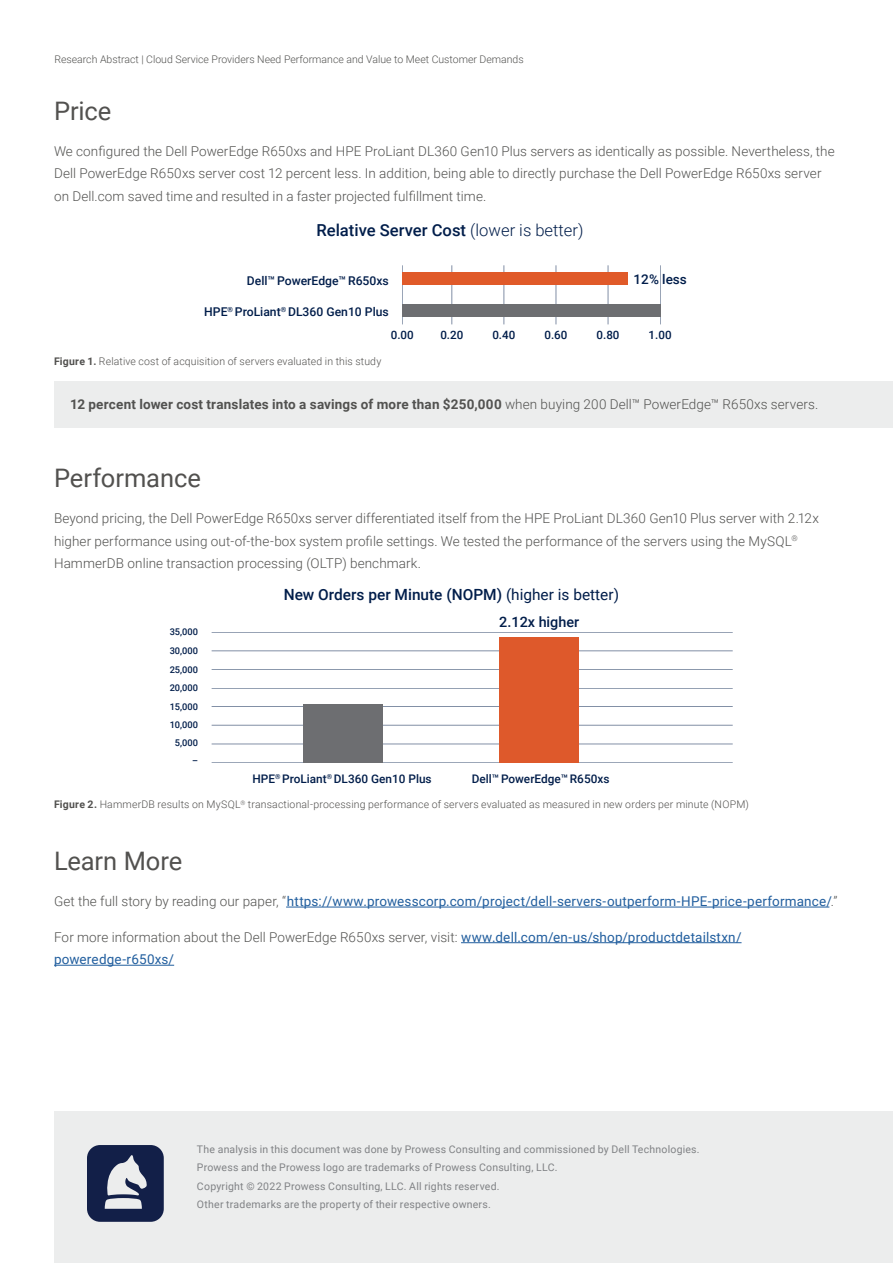
<style>
.page{position:relative;width:893px;height:1263px;background:#fff}
.page>*{position:absolute;margin:0;border:0;box-sizing:border-box;transform-origin:0 0}
.t1{font:25.5px "Roboto";color:#52514f}
.t2{font:500 16.5px "Roboto";color:#001d4a}
.t3{font:500 15.45px "Roboto";color:#001d4a}
.t4{font:500 14.4px "Roboto";color:#001d4a}
.t5{font:300 13.5px/22.5px "Roboto";letter-spacing:.005em;color:#525250}
.t6{font:13.5px/22.5px "Roboto";letter-spacing:.015em;color:#215e9e}
.t7{font:700 13.5px "Roboto";letter-spacing:.015em;color:#525250}
.t8{font:500 13.5px "Roboto";color:#001d4a}
.t9{font:500 12.15px "Roboto";color:#001d4a}
.t10{font:500 11.85px "Roboto";color:#001d4a}
.t11{font:500 11.55px "Roboto";color:#001d4a}
.t12{font:10.5px/18.3px "Roboto";letter-spacing:.02em;color:#808285}
.t13{font:300 10.5px "Roboto";letter-spacing:.015em;color:#52514f}
.t14{font:300 10.5px "Roboto";color:#525250}
.t15{font:500 9.3px/19.2px "Roboto";color:#001d4a;text-align:justify}
.s1{font-weight:300}
.s2{font-weight:700}
.s3{font-weight:400}
.s4{font-weight:300;color:#525250}
</style>
<div class="page">
<hr style="left:461px;top:942px;width:280px;height:1px;background:#215e9e">
<hr style="left:54px;top:965px;width:120px;height:1px;background:#215e9e">
<hr style="left:212px;top:632px;width:521px;height:1px;background:#001d4a">
<hr style="left:212px;top:651px;width:521px;height:1px;background:#001d4a">
<hr style="left:212px;top:669px;width:521px;height:1px;background:#001d4a">
<hr style="left:212px;top:688px;width:521px;height:1px;background:#001d4a">
<hr style="left:212px;top:706px;width:521px;height:1px;background:#001d4a">
<hr style="left:212px;top:725px;width:521px;height:1px;background:#001d4a">
<hr style="left:212px;top:744px;width:521px;height:1px;background:#001d4a">
<hr style="left:212px;top:762px;width:521px;height:1px;background:#001d4a">
<div style="left:303px;top:704px;width:79px;height:59px;background:#6d6e71"></div>
<div style="left:500px;top:638px;width:79px;height:125px;background:#de592b"></div>
<div style="left:54px;top:1111px;width:839px;height:152px;background:#eceded"></div>
<svg style="left:87px;top:1145px;width:77px;height:77px"></svg>
<hr style="left:402px;top:265px;width:1px;height:59px;background:#001d4a">
<hr style="left:452px;top:265px;width:1px;height:59px;background:#001d4a">
<hr style="left:504px;top:265px;width:1px;height:59px;background:#001d4a">
<hr style="left:556px;top:265px;width:1px;height:59px;background:#001d4a">
<hr style="left:608px;top:265px;width:1px;height:59px;background:#001d4a">
<hr style="left:660px;top:265px;width:1px;height:59px;background:#001d4a">
<div style="left:402px;top:272px;width:225px;height:13px;background:#e05a29"></div>
<div style="left:402px;top:304px;width:258px;height:13px;background:#6d6e71"></div>
<div style="left:54px;top:381px;width:839px;height:47px;background:#eceded"></div>
<hr style="left:286px;top:907px;width:543px;height:1px;background:#215e9e">
<p class="t14" style="left:54px;top:51px;width:471px">Research Abstract | Cloud Service Providers Need Performance and Value to Meet Customer Demands</p>
<h1 class="t1" style="left:54px;top:93px;width:59px">Price</h1>
<p class="t5" style="left:54px;top:139px;width:782px">We configured the Dell PowerEdge R650xs and HPE ProLiant DL360 Gen10 Plus servers as identically as possible. Nevertheless, the<br>Dell PowerEdge R650xs server cost 12 percent less. In addition, being able to directly purchase the Dell PowerEdge R650xs server on Dell.com saved time and resulted in a faster projected fulfillment time.</p>
<p class="t2" style="left:316px;top:218px;width:268px">Relative Server Cost <span class="s1">(lower is better)</span></p>
<p class="t9" style="left:247px;top:272px;width:143px">Dell™PowerEdge™R650xs</p>
<p class="t9" style="left:204px;top:303px;width:186px">HPE<sup>®</sup> ProLiant<sup>®</sup> DL360 Gen10 Plus</p>
<p class="t11" style="left:391px;top:326px;width:24px">0.00</p>
<p class="t11" style="left:440px;top:327px;width:24px">0.20</p>
<p class="t11" style="left:492px;top:326px;width:24px">0.40</p>
<p class="t11" style="left:544px;top:326px;width:24px">0.60</p>
<p class="t11" style="left:597px;top:326px;width:24px">0.80</p>
<p class="t11" style="left:649px;top:326px;width:24px">1.00</p>
<p class="t8" style="left:634px;top:270px;width:55px">12% less</p>
<p class="t13" style="left:54px;top:354px;width:329px"><span class="s2">Figure 1.</span> Relative cost of acquisition of servers evaluated in this study</p>
<p class="t7" style="left:70px;top:394px;width:750px">12 percent lower cost translates into a savings of more than $250,000 <span class="s1">when buying 200 Dell™ PowerEdge™ R650xs servers.</span></p>
<h1 class="t1" style="left:54px;top:460px;width:148px">Performance</h1>
<p class="t5" style="left:54px;top:507px;width:767px">Beyond pricing, the Dell PowerEdge R650xs server differentiated itself from the HPE ProLiant DL360 Gen10 Plus server with 2.12x higher performance using out-of-the-box system profile settings. We tested the performance of the servers using the MySQL<sup>®<br></sup>HammerDB online transaction processing (OLTP) benchmark.</p>
<p class="t15" style="left:170px;top:622px;width:30px">35,000<br>30,000<br>25,000</p>
<p class="t15" style="left:170px;top:678px;width:30px">20,000<br>15,000</p>
<p class="t15" style="left:170px;top:715px;width:30px;line-height:17.7px;text-align:center">10,000<br>5,000</p>
<p class="t15" style="left:192px;top:751px;width:7px">–</p>
<p class="t3" style="left:284px;top:583px;width:337px">New Orders per Minute (NOPM) <span class="s3">(higher is better)</span></p>
<p class="t4" style="left:499px;top:612px;width:81px">2.12x higher</p>
<p class="t10" style="left:252px;top:770px;width:181px">HPE<sup>®</sup> ProLiant<sup>®</sup> DL360 Gen10 Plus</p>
<p class="t10" style="left:472px;top:770px;width:139px">Dell™PowerEdge™R650xs</p>
<p class="t13" style="left:54px;top:797px;width:696px"><span class="s2">Figure 2.</span> HammerDB results on MySQL<sup>®</sup> transactional-processing performance of servers evaluated as measured in new orders per minute (NOPM)</p>
<h1 class="t1" style="left:54px;top:843px;width:130px">Learn More</h1>
<p class="t6" style="left:54px;top:889px;width:785px"><span class="s4">Get the full story by reading our paper, “</span>https://www.prowesscorp.com/project/dell-servers-outperform-HPE-price-performance/<span class="s4">.”</span></p>
<p class="t6" style="left:54px;top:925px;width:689px"><span class="s4">For more information about the Dell PowerEdge R650xs server, visit:</span> www.dell.com/en-us/shop/productdetailstxn/ poweredge-r650xs/</p>
<p class="t12" style="left:197px;top:1139px;width:504px">The analysis in this document was done by Prowess Consulting and commissioned by Dell Technologies.<br>Prowess and the Prowess logo are trademarks of Prowess Consulting, LLC.<br>Copyright © 2022 Prowess Consulting, LLC. All rights reserved.<br>Other trademarks are the property of their respective owners.</p>
</div>
